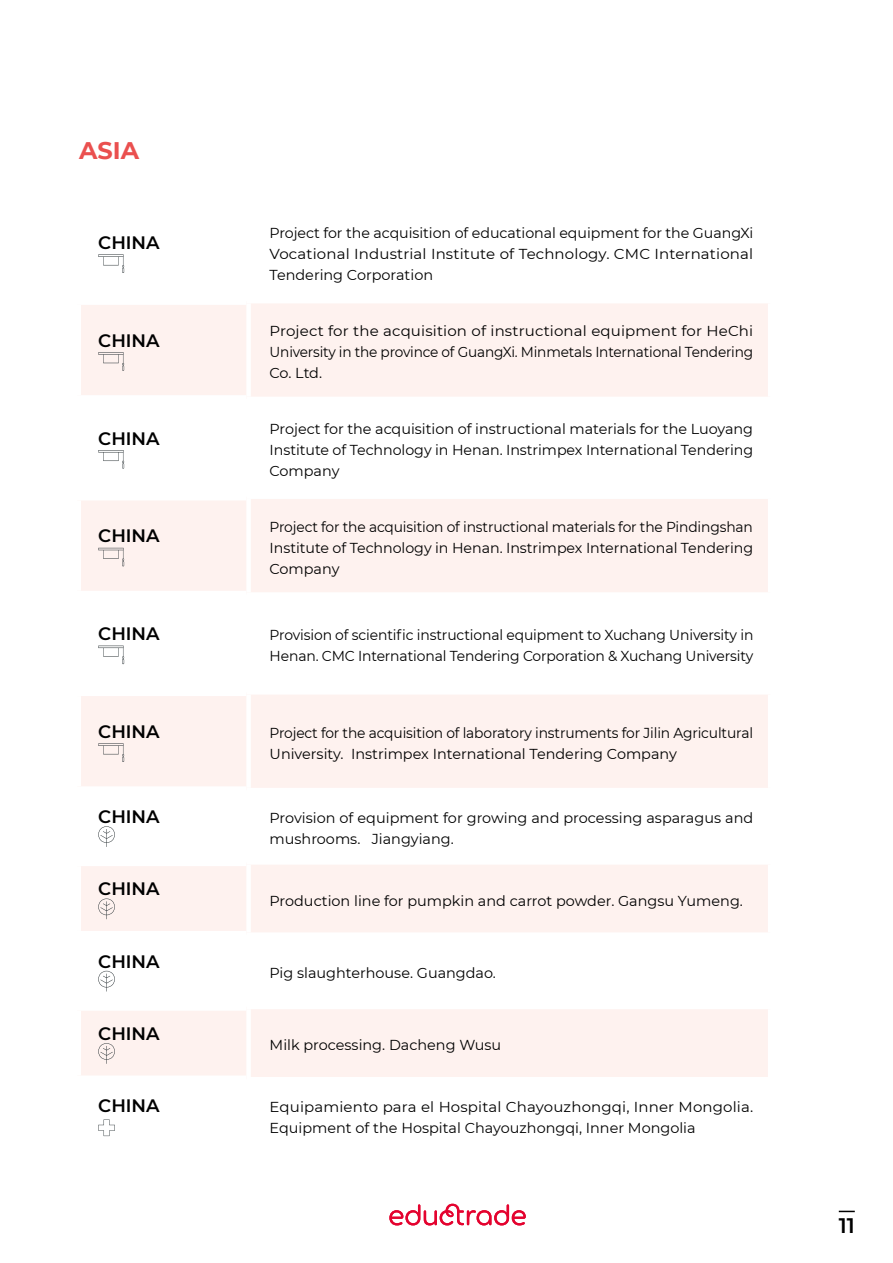
<style>
.page{position:relative;width:893px;height:1263px;background:#fff}
.page>*{position:absolute;margin:0;border:0;box-sizing:border-box;transform-origin:0 0}
.t1{font:700 24px "Montserrat";color:#ea504f}
.t2{font:600 21px "Montserrat";color:#000}
.t3{font:600 18px "Montserrat";color:#000}
.t4{font:14.4px/21px "Montserrat";letter-spacing:-.005em;color:#000;text-align:justify}
.t5{font:14.4px/21px "Montserrat";letter-spacing:-.005em;color:#000;text-align:justify;scale:.96 1}
.t6{font:14.4px/21px "Montserrat";letter-spacing:-.005em;color:#000;text-align:justify;scale:1.04 1}
</style>
<div class="page">
<svg style="left:389px;top:1204px;width:137px;height:21px"></svg>
<svg style="left:839px;top:1211px;width:16px;height:1px"></svg>
<div style="left:81px;top:304px;width:687px;height:93px;background:#fef2ef"></div>
<svg style="left:81px;top:461px;width:687px;height:676px;fill:#fef3f1"></svg>
<div style="left:73px;top:297px;width:173px;height:8px;background:#fff"></div>
<div style="left:73px;top:395px;width:173px;height:8px;background:#fff"></div>
<div style="left:73px;top:493px;width:173px;height:7px;background:#fff"></div>
<div style="left:73px;top:591px;width:173px;height:7px;background:#fff"></div>
<div style="left:73px;top:689px;width:173px;height:7px;background:#fff"></div>
<div style="left:73px;top:786px;width:173px;height:8px;background:#fff"></div>
<div style="left:73px;top:859px;width:173px;height:7px;background:#fff"></div>
<div style="left:73px;top:931px;width:173px;height:7px;background:#fff"></div>
<div style="left:73px;top:1003px;width:173px;height:8px;background:#fff"></div>
<div style="left:73px;top:1076px;width:173px;height:7px;background:#fff"></div>
<div style="left:246px;top:303px;width:5px;height:94px;background:#fff"></div>
<div style="left:246px;top:401px;width:5px;height:93px;background:#fff"></div>
<div style="left:246px;top:494px;width:526px;height:5px;background:#fff"></div>
<div style="left:246px;top:499px;width:5px;height:93px;background:#fff"></div>
<div style="left:246px;top:592px;width:526px;height:5px;background:#fff"></div>
<div style="left:246px;top:597px;width:5px;height:93px;background:#fff"></div>
<div style="left:246px;top:690px;width:526px;height:5px;background:#fff"></div>
<div style="left:246px;top:695px;width:5px;height:93px;background:#fff"></div>
<hr style="left:246px;top:788px;width:526px;height:4px;background:#fff">
<div style="left:246px;top:792px;width:5px;height:68px;background:#fff"></div>
<div style="left:246px;top:860px;width:526px;height:5px;background:#fff"></div>
<div style="left:246px;top:865px;width:5px;height:67px;background:#fff"></div>
<div style="left:246px;top:932px;width:526px;height:5px;background:#fff"></div>
<div style="left:246px;top:937px;width:5px;height:68px;background:#fff"></div>
<hr style="left:246px;top:1005px;width:526px;height:4px;background:#fff">
<div style="left:246px;top:1009px;width:5px;height:68px;background:#fff"></div>
<div style="left:246px;top:1077px;width:526px;height:5px;background:#fff"></div>
<div style="left:246px;top:1082px;width:5px;height:67px;background:#fff"></div>
<svg style="left:98px;top:254px;width:26px;height:19px"></svg>
<svg style="left:98px;top:352px;width:26px;height:19px"></svg>
<svg style="left:98px;top:450px;width:26px;height:19px"></svg>
<svg style="left:98px;top:548px;width:26px;height:18px"></svg>
<svg style="left:98px;top:646px;width:26px;height:18px"></svg>
<svg style="left:98px;top:743px;width:26px;height:19px"></svg>
<svg style="left:98px;top:826px;width:17px;height:21px"></svg>
<svg style="left:98px;top:899px;width:17px;height:20px"></svg>
<svg style="left:98px;top:971px;width:17px;height:21px"></svg>
<svg style="left:98px;top:1043px;width:17px;height:21px"></svg>
<svg style="left:98px;top:1119px;width:17px;height:17px"></svg>
<h1 class="t1" style="left:79px;top:134px;width:61px">ASIA</h1>
<p class="t3" style="left:98px;top:230px;width:63px">CHINA</p>
<p class="t4" style="left:270px;top:222px;width:485px">Project for the acquisition of educational equipment for the GuangXi Vocational Industrial Institute of Technology. CMC International Tendering Corporation</p>
<p class="t3" style="left:98px;top:328px;width:63px">CHINA</p>
<p class="t6" style="left:270px;top:320px;width:467px">Project for the acquisition of instructional equipment for HeChi University in the province of GuangXi. Minmetals International Tendering Co. Ltd.</p>
<p class="t3" style="left:98px;top:425px;width:63px">CHINA</p>
<p class="t4" style="left:270px;top:418px;width:485px">Project for the acquisition of instructional materials for the Luoyang Institute of Technology in Henan. Instrimpex International Tendering Company</p>
<p class="t3" style="left:98px;top:523px;width:63px">CHINA</p>
<p class="t5" style="left:270px;top:515px;width:505px">Project for the acquisition of instructional materials for the Pindingshan Institute of Technology in Henan. Instrimpex International Tendering Company</p>
<p class="t3" style="left:98px;top:621px;width:63px">CHINA</p>
<p class="t4" style="left:270px;top:624px;width:485px">Provision of scientific instructional equipment to Xuchang University in<br>Henan. CMC International Tendering Corporation &amp; Xuchang University</p>
<p class="t3" style="left:98px;top:719px;width:63px">CHINA</p>
<p class="t5" style="left:270px;top:722px;width:505px">Project for the acquisition of laboratory instruments for Jilin Agricultural<br>University. Instrimpex International Tendering Company</p>
<p class="t3" style="left:98px;top:804px;width:63px">CHINA</p>
<p class="t4" style="left:270px;top:807px;width:485px">Provision of equipment for growing and processing asparagus and mushrooms. Jiangyiang.</p>
<p class="t3" style="left:98px;top:876px;width:63px">CHINA</p>
<p class="t4" style="left:270px;top:889px;width:475px">Production line for pumpkin and carrot powder. Gangsu Yumeng.</p>
<p class="t3" style="left:98px;top:948px;width:63px">CHINA</p>
<p class="t3" style="left:98px;top:1021px;width:63px">CHINA</p>
<p class="t4" style="left:270px;top:962px;width:228px">Pig slaughterhouse. Guangdao.</p>
<p class="t4" style="left:270px;top:1034px;width:233px">Milk processing. Dacheng Wusu</p>
<p class="t3" style="left:98px;top:1093px;width:63px">CHINA</p>
<p class="t6" style="left:270px;top:1096px;width:466px">Equipamiento para el Hospital Chayouzhongqi, Inner Mongolia.<br>Equipment of the Hospital Chayouzhongqi, Inner Mongolia</p>
<h2 class="t2" style="left:839px;top:1211px;width:18px">11</h2>
</div>
